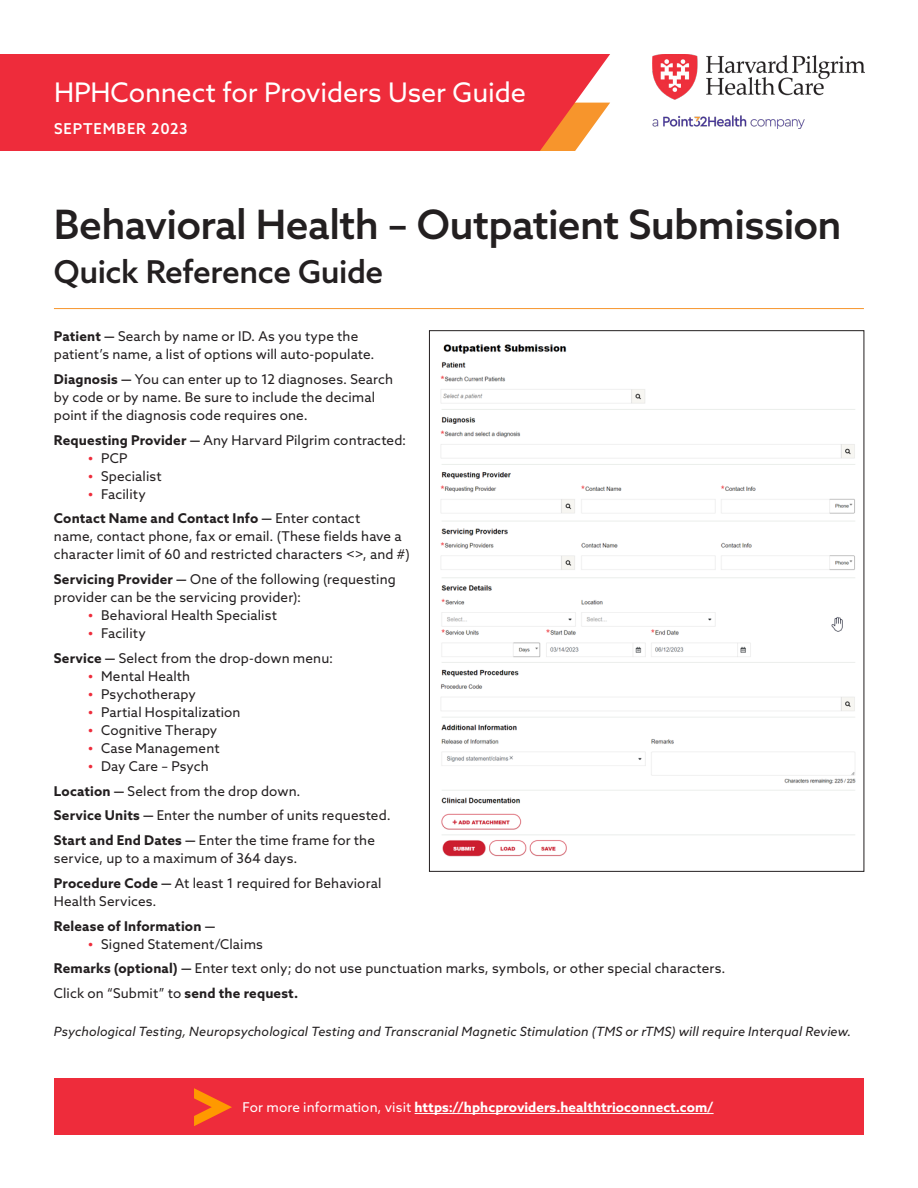
<style>
.page{position:relative;width:918px;height:1188px;background:#fff}
.page>*{position:absolute;margin:0;border:0;box-sizing:border-box;transform-origin:0 0}
.t1{font:500 40.5px "Azo Sans";letter-spacing:-.015em;color:#231f20}
.t2{font:500 31.5px "Azo Sans";letter-spacing:-.015em;color:#231f20}
.t3{font:27px "Azo Sans";letter-spacing:-.005em;color:#fff}
.t4{font:500 15px "Azo Sans";letter-spacing:.06em;color:#fff}
.text{font:13.5px/18px "Azo Sans";letter-spacing:.01em;color:#231f20}
.t5{font:700 13.5px "Azo Sans";color:#fff}
.text-2{font:700 13.5px "Azo Sans";letter-spacing:.015em;color:#231f20}
.text-3{font:italic 12.75px "Azo Sans";letter-spacing:.01em;color:#231f20}
.s1{font-weight:700}
.s2{font-weight:500;font-size:15px;color:#ee2c3b}
.s3{font-weight:400}
</style>
<div class="page">
<div style="left:0;top:54px;width:610px;height:97px;background:#ee2c3b"></div>
<img style="left:653px;top:54px;width:211px;height:74px">
<div style="left:54px;top:1078px;width:810px;height:57px;background:#ee2c3b"></div>
<hr style="left:415px;top:1113px;width:299px;height:1px;background:#fff">
<svg style="left:194px;top:1088px;width:38px;height:38px"></svg>
<hr style="left:54px;top:308px;width:810px;height:1px;background:#f7952c">
<img style="left:440px;top:344px;width:416px;height:513px">
<h3 class="t3" style="left:54px;top:74px;width:473px">HPHConnect for Providers User Guide</h3>
<p class="t4" style="left:54px;top:119px;width:135px">SEPTEMBER 2023</p>
<p class="t1" style="left:54px;top:198px;width:789px">Behavioral Health – Outpatient Submission</p>
<p class="t2" style="left:54px;top:251px;width:331px">Quick Reference Guide</p>
<p class="text" style="left:54px;top:327px;width:322px"><span class="s1">Patient —</span> Search by name or ID. As you type the patient’s name, a list of options will auto-populate.</p>
<p class="text" style="left:54px;top:370px;width:341px"><span class="s1">Diagnosis —</span> You can enter up to 12 diagnoses. Search by code or by name. Be sure to include the decimal point if the diagnosis code requires one.</p>
<p class="text" style="left:54px;top:431px;width:354px"><span class="s1">Requesting Provider —</span> Any Harvard Pilgrim contracted:</p>
<p class="text" style="left:88px;top:449px;width:41px"><span class="s2">•</span> PCP</p>
<p class="text" style="left:88px;top:467px;width:75px"><span class="s2">•</span> Specialist</p>
<p class="text" style="left:88px;top:485px;width:60px"><span class="s2">•</span> Facility</p>
<p class="text" style="left:54px;top:509px;width:357px"><span class="s1">Contact Name and Contact Info —</span> Enter contact<br>name, contact phone, fax or email. (These fields have a character limit of 60 and restricted characters &lt;&gt;, and #)</p>
<p class="text" style="left:54px;top:570px;width:343px"><span class="s1">Servicing Provider —</span> One of the following (requesting provider can be the servicing provider):</p>
<p class="text" style="left:88px;top:606px;width:191px"><span class="s2">•</span> Behavioral Health Specialist</p>
<p class="text" style="left:88px;top:624px;width:60px"><span class="s2">•</span> Facility</p>
<p class="text" style="left:54px;top:649px;width:281px"><span class="s1">Service —</span> Select from the drop-down menu:</p>
<p class="text" style="left:88px;top:667px;width:104px"><span class="s2">•</span> Mental Health</p>
<p class="text" style="left:88px;top:685px;width:110px"><span class="s2">•</span> Psychotherapy</p>
<p class="text" style="left:88px;top:703px;width:154px"><span class="s2">•</span> Partial Hospitalization</p>
<p class="text" style="left:88px;top:721px;width:131px"><span class="s2">•</span> Cognitive Therapy</p>
<p class="text" style="left:88px;top:739px;width:133px"><span class="s2">•</span> Case Management</p>
<p class="text" style="left:88px;top:757px;width:123px"><span class="s2">•</span> Day Care – Psych</p>
<p class="text" style="left:54px;top:782px;width:248px"><span class="s1">Location —</span> Select from the drop down.</p>
<p class="text" style="left:54px;top:806px;width:338px"><span class="s1">Service Units —</span> Enter the number of units requested.</p>
<p class="text" style="left:54px;top:831px;width:323px"><span class="s1">Start and End Dates —</span> Enter the time frame for the service, up to a maximum of 364 days.</p>
<p class="text" style="left:54px;top:874px;width:329px"><span class="s1">Procedure Code —</span> At least 1 required for Behavioral<br>Health Services.</p>
<p class="text-2" style="left:54px;top:917px;width:163px">Release of Information —</p>
<p class="text" style="left:88px;top:935px;width:177px"><span class="s2">•</span> Signed Statement/Claims</p>
<p class="text" style="left:54px;top:959px;width:673px"><span class="s1">Remarks (optional) —</span> Enter text only; do not use punctuation marks, symbols, or other special characters.</p>
<p class="text" style="left:54px;top:984px;width:246px">Click on “Submit” to <span class="s1">send the request.</span></p>
<p class="text-3" style="left:54px;top:1024px;width:799px">Psychological Testing, Neuropsychological Testing and Transcranial Magnetic Stimulation (TMS or rTMS) will require Interqual Review.</p>
<p class="t5" style="left:243px;top:1098px;width:473px"><span class="s3">For more information, visit</span> https://hphcproviders.healthtrioconnect.com/</p>
</div>
